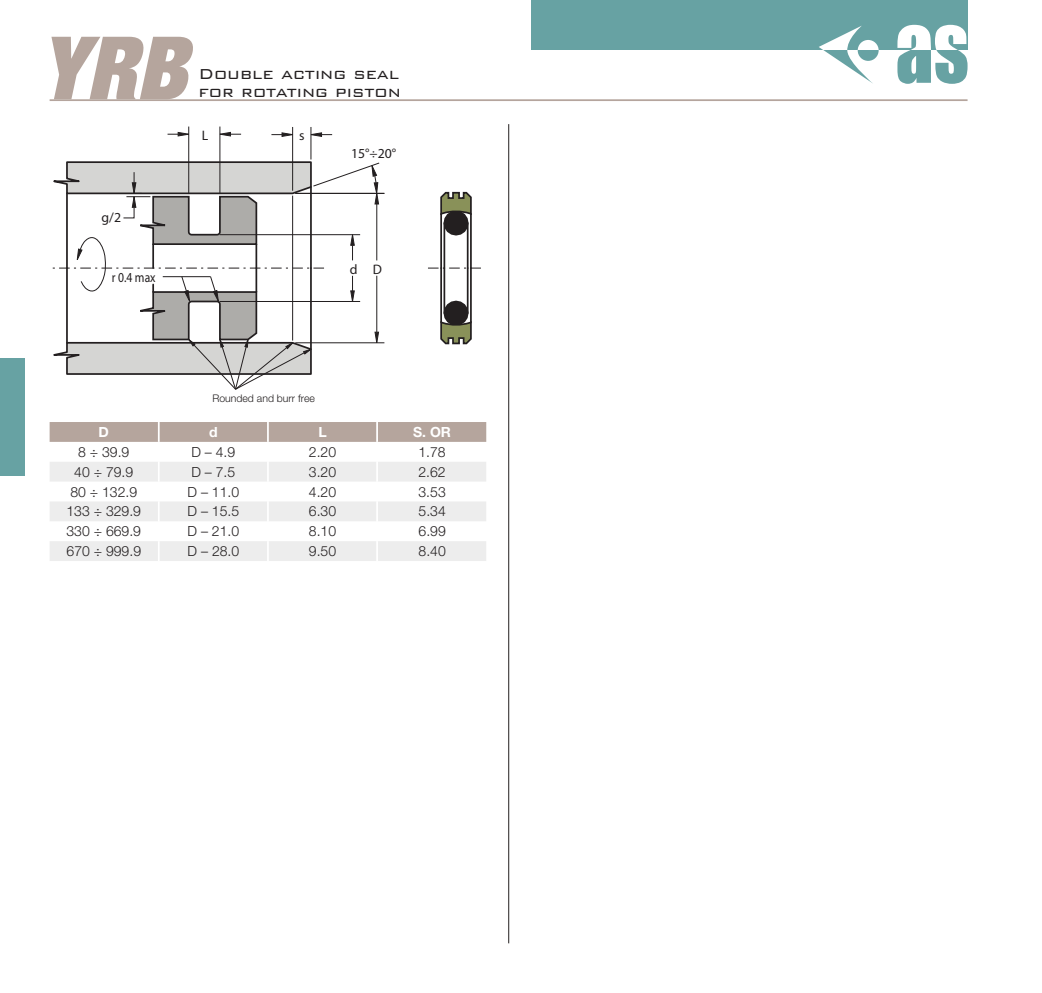
<style>
.page{position:relative;width:1042px;height:993px;background:#fff}
.page>*{position:absolute;margin:0;border:0;box-sizing:border-box;transform-origin:0 0}
.t1{font:italic 900 condensed 87.5px "Helvetica Neue LT Std";color:#b5a59d}
.t2{font:300 19.25px/17.5px "Bank Gothic BT";color:#231f20}
.t3{font:300 14px "Helvetica Neue LT Std";color:#231f20}
.t4{font:700 14px "Helvetica Neue LT Std";color:#fff}
.t5{font:500 13.83px "Helvetica Neue LT Std";color:#231f20}
.t6{font:500 13.83px "Helvetica Neue LT Std";color:#231f20;scale:.84 1}
.t7{font:300 10.5px "Helvetica Neue LT Std";color:#231f20}
</style>
<div class="page">
<div style="left:531px;top:0;width:436px;height:50px;background:#67a2a3"></div>
<svg style="left:897px;top:25px;width:70px;height:59px"></svg>
<svg style="left:819px;top:26px;width:59px;height:58px"></svg>
<hr style="left:50px;top:99px;width:917px;height:2px;background:#b5a59d">
<div style="left:0;top:358px;width:25px;height:117px;background:#67a2a3"></div>
<hr style="left:508px;top:124px;width:1px;height:819px;background:#231f20">
<svg style="left:50px;top:462px;width:436px;height:99px;fill:#ededed"></svg>
<div style="left:50px;top:422px;width:436px;height:19px;background:#b5a59d"></div>
<hr style="left:158px;top:461px;width:2px;height:20px;background:#fff">
<hr style="left:267px;top:461px;width:2px;height:20px;background:#fff">
<hr style="left:376px;top:461px;width:2px;height:20px;background:#fff">
<hr style="left:158px;top:481px;width:2px;height:20px;background:#fff">
<hr style="left:267px;top:481px;width:2px;height:20px;background:#fff">
<hr style="left:376px;top:481px;width:2px;height:20px;background:#fff">
<hr style="left:158px;top:501px;width:2px;height:20px;background:#fff">
<hr style="left:267px;top:501px;width:2px;height:20px;background:#fff">
<hr style="left:376px;top:501px;width:2px;height:20px;background:#fff">
<hr style="left:158px;top:521px;width:2px;height:20px;background:#fff">
<hr style="left:267px;top:521px;width:2px;height:20px;background:#fff">
<hr style="left:376px;top:521px;width:2px;height:20px;background:#fff">
<hr style="left:158px;top:541px;width:2px;height:20px;background:#fff">
<hr style="left:267px;top:541px;width:2px;height:20px;background:#fff">
<hr style="left:376px;top:541px;width:2px;height:20px;background:#fff">
<hr style="left:311px;top:127px;width:1px;height:32px;background:#231f20">
<svg style="left:271px;top:133px;width:21px;height:3px"></svg>
<svg style="left:311px;top:133px;width:21px;height:3px"></svg>
<hr style="left:188px;top:126px;width:1px;height:68px;background:#231f20">
<hr style="left:220px;top:126px;width:1px;height:68px;background:#231f20">
<svg style="left:168px;top:132px;width:21px;height:4px"></svg>
<svg style="left:220px;top:132px;width:21px;height:4px"></svg>
<hr style="left:295px;top:193px;width:89px;height:1px;background:#231f20">
<hr style="left:295px;top:342px;width:89px;height:1px;background:#231f20">
<svg style="left:428px;top:268px;width:53px;height:1px"></svg>
<hr style="left:443px;top:223px;width:2px;height:45px;background:#231f20">
<hr style="left:467px;top:223px;width:1px;height:45px;background:#231f20">
<svg style="left:440px;top:191px;width:32px;height:45px"></svg>
<hr style="left:440px;top:214px;width:2px;height:54px;background:#231f20">
<hr style="left:470px;top:214px;width:2px;height:54px;background:#231f20">
<hr style="left:470px;top:268px;width:2px;height:54px;background:#231f20">
<hr style="left:440px;top:268px;width:2px;height:54px;background:#231f20">
<hr style="left:443px;top:268px;width:2px;height:45px;background:#231f20">
<hr style="left:467px;top:268px;width:1px;height:45px;background:#231f20">
<svg style="left:440px;top:299px;width:32px;height:46px"></svg>
<hr style="left:292px;top:127px;width:1px;height:64px;background:#231f20">
<svg style="left:52px;top:160px;width:328px;height:230px"></svg>
<p class="t1" style="left:39px;top:18px;width:149px">YRB</p>
<p class="t2" style="left:198px;top:64px;width:204px">Double acting seal for rotating piston</p>
<p class="t5" style="left:102px;top:212px;width:21px">g/2</p>
<p class="t6" style="left:112px;top:272px;width:53px">r 0.4 max</p>
<p class="t5" style="left:202px;top:130px;width:8px">L</p>
<p class="t5" style="left:299px;top:130px;width:7px">s</p>
<p class="t5" style="left:351px;top:148px;width:47px">15°÷20°</p>
<p class="t5" style="left:350px;top:263px;width:34px">d D</p>
<p class="t7" style="left:212px;top:394px;width:104px">Rounded and burr free</p>
<p class="t4" style="left:99px;top:427px;width:12px">D</p>
<p class="t4" style="left:209px;top:427px;width:10px">d</p>
<p class="t4" style="left:318px;top:427px;width:10px">L</p>
<p class="t4" style="left:413px;top:427px;width:39px">S. OR</p>
<p class="t3" style="left:78px;top:446px;width:53px">8 ÷ 39.9</p>
<p class="t3" style="left:191px;top:446px;width:45px">D – 4.9</p>
<p class="t3" style="left:309px;top:446px;width:29px">2.20</p>
<p class="t3" style="left:418px;top:446px;width:29px">1.78</p>
<p class="t3" style="left:74px;top:466px;width:60px">40 ÷ 79.9</p>
<p class="t3" style="left:191px;top:466px;width:45px">D – 7.5</p>
<p class="t3" style="left:309px;top:466px;width:29px">3.20</p>
<p class="t3" style="left:418px;top:466px;width:29px">2.62</p>
<p class="t3" style="left:70px;top:486px;width:68px">80 ÷ 132.9</p>
<p class="t3" style="left:188px;top:486px;width:53px">D – 11.0</p>
<p class="t3" style="left:309px;top:486px;width:29px">4.20</p>
<p class="t3" style="left:418px;top:486px;width:29px">3.53</p>
<p class="t3" style="left:67px;top:506px;width:76px">133 ÷ 329.9</p>
<p class="t3" style="left:188px;top:506px;width:53px">D – 15.5</p>
<p class="t3" style="left:309px;top:506px;width:29px">6.30</p>
<p class="t3" style="left:418px;top:506px;width:29px">5.34</p>
<p class="t3" style="left:67px;top:526px;width:76px">330 ÷ 669.9</p>
<p class="t3" style="left:188px;top:526px;width:53px">D – 21.0</p>
<p class="t3" style="left:309px;top:526px;width:29px">8.10</p>
<p class="t3" style="left:418px;top:526px;width:29px">6.99</p>
<p class="t3" style="left:67px;top:546px;width:76px">670 ÷ 999.9</p>
<p class="t3" style="left:188px;top:546px;width:53px">D – 28.0</p>
<p class="t3" style="left:309px;top:546px;width:29px">9.50</p>
<p class="t3" style="left:418px;top:546px;width:29px">8.40</p>
</div>
